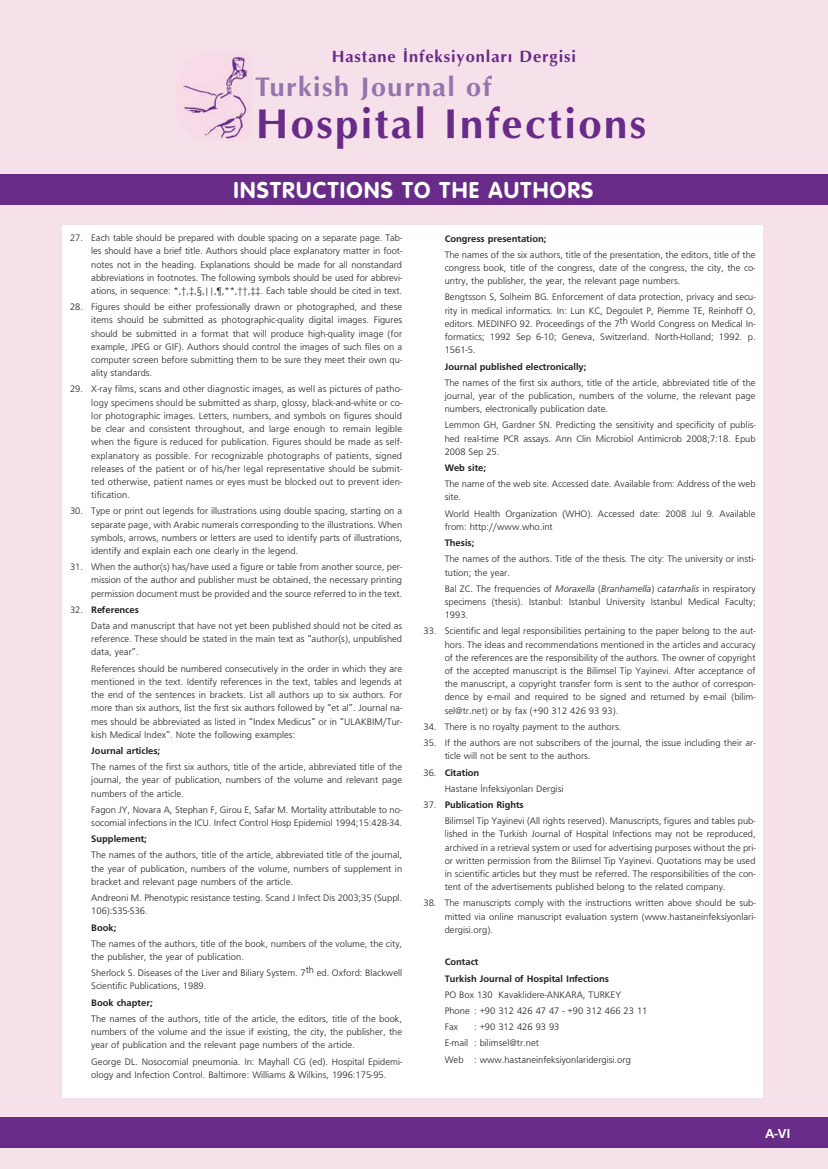
<style>
.page{position:relative;width:828px;height:1169px;background:#fff}
.page>*{position:absolute;margin:0;border:0;box-sizing:border-box;transform-origin:0 0}
.t1{font:700 42px "Optima";letter-spacing:.055em;color:#682b88}
.t2{font:700 27px "Optima";letter-spacing:.055em;color:#9573ac}
.t3{font:700 22.5px "VAG Rounded";letter-spacing:.055em;color:#fff}
.t4{font:700 16.5px "Optima";letter-spacing:.055em;color:#682b88}
.t5{font:700 13.5px "Frutiger";color:#fff}
.t6{font:300 9.75px/13.2px "Frutiger";color:#231f20;text-align:justify}
.t7{font:700 9.75px/16.2px "Frutiger";color:#231f20}
.s1{font-weight:700}
.s2{font-style:italic}
</style>
<div class="page">
<div style="left:0;top:0;width:828px;height:1168px;background:#f6e0ea"></div>
<div style="left:0;top:175px;width:828px;height:30px;background:#682b88"></div>
<div style="left:0;top:1117px;width:828px;height:31px;background:#682b88"></div>
<div style="left:63px;top:225px;width:700px;height:872px;background:#fff"></div>
<img style="left:181px;top:52px;width:71px;height:89px">
<h3 class="t4" style="left:332px;top:50px;width:246px">Hastane İnfeksiyonları Dergisi</h3>
<h2 class="t2" style="left:255px;top:75px;width:238px">Turkish Journal of</h2>
<h1 class="t1" style="left:256px;top:107px;width:392px">Hospital Infections</h1>
<h3 class="t3" style="left:233px;top:181px;width:361px">INSTRUCTIONS TO THE AUTHORS</h3>
<p class="t6" style="left:91px;top:232px;width:312px;text-indent:-21px">27. Each table should be prepared with double spacing on a separate page. Tab&shy;les should have a brief title. Authors should place explanatory matter in foot&shy;notes not in the heading. Explanations should be made for all nonstandard abbreviations in footnotes. The following symbols should be used for abbrevi&shy;ations, in sequence: *,†,‡,§,||,¶,**,††,‡‡. Each table should be cited in text.</p>
<p class="t6" style="left:91px;top:301px;width:312px;text-indent:-21px">28. Figures should be either professionally drawn or photographed, and these items should be submitted as photographic-quality digital images. Figures should be submitted in a format that will produce high-quality image (for example, JPEG or GIF). Authors should control the images of such files on a computer screen before submitting them to be sure they meet their own qu&shy;ality standards.</p>
<p class="t6" style="left:91px;top:383px;width:312px;text-indent:-21px">29. X-ray films, scans and other diagnostic images, as well as pictures of patho&shy;logy specimens should be submitted as sharp, glossy, black-and-white or co&shy;lor photographic images. Letters, numbers, and symbols on figures should be clear and consistent throughout, and large enough to remain legible when the figure is reduced for publication. Figures should be made as self&shy;explanatory as possible. For recognizable photographs of patients, signed releases of the patient or of his/her legal representative should be submit&shy;ted otherwise, patient names or eyes must be blocked out to prevent iden&shy;tification.</p>
<p class="t6" style="left:91px;top:505px;width:312px;text-indent:-21px">30. Type or print out legends for illustrations using double spacing, starting on a separate page, with Arabic numerals corresponding to the illustrations. When symbols, arrows, numbers or letters are used to identify parts of illustrations, identify and explain each one clearly in the legend.</p>
<p class="t6" style="left:91px;top:561px;width:312px;text-indent:-21px">31. When the author(s) has/have used a figure or table from another source, per&shy;mission of the author and publisher must be obtained, the necessary printing permission document must be provided and the source referred to in the text.</p>
<p class="t6" style="left:91px;top:602px;width:312px;line-height:16.2px;text-indent:-21px">32. <span class="s1">References<br></span>Data and manuscript that have not yet been published should not be cited as</p>
<p class="t6" style="left:91px;top:633px;width:312px">reference. These should be stated in the main text as “author(s), unpublished data, year”.</p>
<p class="t6" style="left:91px;top:662px;width:312px">References should be numbered consecutively in the order in which they are mentioned in the text. Identify references in the text, tables and legends at the end of the sentences in brackets. List all authors up to six authors. For more than six authors, list the first six authors followed by “et al”. Journal na&shy;mes should be abbreviated as listed in “Index Medicus” or in “ULAKBIM/Tur&shy;kish Medical Index”. Note the following examples:</p>
<p class="t7" style="left:91px;top:743px;width:70px">Journal articles;</p>
<p class="t6" style="left:91px;top:761px;width:312px">The names of the first six authors, title of the article, abbreviated title of the journal, the year of publication, numbers of the volume and relevant page numbers of the article.</p>
<p class="t6" style="left:91px;top:803px;width:312px">Fagon JY, Novara A, Stephan F, Girou E, Safar M. Mortality attributable to no&shy;socomial infections in the ICU. Infect Control Hosp Epidemiol 1994;15:428-34.</p>
<p class="t7" style="left:91px;top:831px;width:57px">Supplement;</p>
<p class="t6" style="left:91px;top:849px;width:312px">The names of the authors, title of the article, abbreviated title of the journal, the year of publication, numbers of the volume, numbers of supplement in bracket and relevant page numbers of the article.</p>
<p class="t6" style="left:91px;top:892px;width:312px">Andreoni M. Phenotypic resistance testing. Scand J Infect Dis 2003;35 (Suppl.<br>106):S35-S36.</p>
<p class="t7" style="left:91px;top:920px;width:27px">Book;</p>
<p class="t6" style="left:91px;top:937px;width:312px">The names of the authors, title of the book, numbers of the volume, the city, the publisher, the year of publication.</p>
<p class="t6" style="left:91px;top:967px;width:312px">Sherlock S. Diseases of the Liver and Biliary System. 7th ed. Oxford: Blackwell<br>Scientific Publications, 1989.</p>
<p class="t7" style="left:91px;top:995px;width:63px">Book chapter;</p>
<p class="t6" style="left:91px;top:1012px;width:312px">The names of the authors, title of the article, the editors, title of the book, numbers of the volume and the issue if existing, the city, the publisher, the year of publication and the relevant page numbers of the article.</p>
<p class="t6" style="left:91px;top:1055px;width:312px">George DL. Nosocomial pneumonia. In: Mayhall CG (ed). Hospital Epidemi&shy;ology and Infection Control. Baltimore: Williams &amp; Wilkins, 1996:175-95.</p>
<p class="t7" style="left:445px;top:231px;width:103px">Congress presentation;</p>
<p class="t6" style="left:445px;top:249px;width:312px">The names of the six authors, title of the presentation, the editors, title of the congress book, title of the congress, date of the congress, the city, the co&shy;untry, the publisher, the year, the relevant page numbers.</p>
<p class="t6" style="left:445px;top:291px;width:312px">Bengtsson S, Solheim BG. Enforcement of data protection, privacy and secu&shy;rity in medical informatics. In: Lun KC, Degoulet P, Piemme TE, Reinhoff O, editors. MEDINFO 92. Proceedings of the 7th World Congress on Medical In&shy;formatics; 1992 Sep 6-10; Geneva, Switzerland. North-Holland; 1992. p.<br>1561-5.</p>
<p class="t7" style="left:445px;top:359px;width:143px">Journal published electronically;</p>
<p class="t6" style="left:445px;top:376px;width:312px">The names of the first six authors, title of the article, abbreviated title of the journal, year of the publication, numbers of the volume, the relevant page numbers, electronically publication date.</p>
<p class="t6" style="left:445px;top:419px;width:312px">Lemmon GH, Gardner SN. Predicting the sensitivity and specificity of publis&shy;hed real-time PCR assays. Ann Clin Microbiol Antimicrob 2008;7:18. Epub 2008 Sep 25.</p>
<p class="t7" style="left:445px;top:460px;width:43px">Web site;</p>
<p class="t6" style="left:445px;top:478px;width:312px">The name of the web site. Accessed date. Available from: Address of the web site.</p>
<p class="t6" style="left:445px;top:507px;width:312px">World Health Organization (WHO). Accessed date: 2008 Jul 9. Available from: http://www.who.int</p>
<p class="t7" style="left:445px;top:535px;width:31px">Thesis;</p>
<p class="t6" style="left:445px;top:553px;width:312px">The names of the authors. Title of the thesis. The city: The university or insti&shy;tution; the year.</p>
<p class="t6" style="left:445px;top:582px;width:312px">Bal ZC. The frequencies of <span class="s2">Moraxella</span> (<span class="s2">Branhamella</span>) <span class="s2">catarrhalis</span> in respiratory specimens (thesis). Istanbul: Istanbul University Istanbul Medical Faculty; 1993.</p>
<p class="t6" style="left:445px;top:625px;width:312px;text-indent:-21px">33. Scientific and legal responsibilities pertaining to the paper belong to the aut&shy;hors. The ideas and recommendations mentioned in the articles and accuracy of the references are the responsibility of the authors. The owner of copyright of the accepted manuscript is the Bilimsel Tip Yayinevi. After acceptance of the manuscript, a copyright transfer form is sent to the author of correspon&shy;dence by e-mail and required to be signed and returned by e-mail (bilim&shy;sel@tr.net) or by fax (+90 312 426 93 93).</p>
<p class="t6" style="left:423px;top:720px;width:199px">34. There is no royalty payment to the authors.</p>
<p class="t6" style="left:445px;top:737px;width:312px;text-indent:-21px">35. If the authors are not subscribers of the journal, the issue including their ar&shy;ticle will not be sent to the authors.</p>
<p class="t6" style="left:445px;top:765px;width:120px;line-height:16.2px;text-indent:-21px">36. <span class="s1">Citation<br></span>Hastane ‹nfeksiyonlar› Dergisi</p>
<p class="t6" style="left:445px;top:797px;width:312px;line-height:16.2px;text-indent:-21px">37. <span class="s1">Publication Rights<br></span>Bilimsel Tip Yayinevi (All rights reserved). Manuscripts, figures and tables pub-</p>
<p class="t6" style="left:445px;top:828px;width:312px">lished in the Turkish Journal of Hospital Infections may not be reproduced, archived in a retrieval system or used for advertising purposes without the pri&shy;or written permission from the Bilimsel Tip Yayinevi. Quotations may be used in scientific articles but they must be referred. The responsibilities of the con&shy;tent of the advertisements published belong to the related company.</p>
<p class="t6" style="left:445px;top:897px;width:312px;text-indent:-21px">38. The manuscripts comply with the instructions written above should be sub&shy;mitted via online manuscript evaluation system (www.hastaneinfeksiyonlari&shy;dergisi.org).</p>
<p class="t7" style="left:445px;top:954px;width:166px">Contact<br>Turkish Journal of Hospital Infections</p>
<p class="t6" style="left:445px;top:987px;width:204px;line-height:16.2px;text-align:left">PO Box 130 Kavaklidere-ANKARA, TURKEY<br>Phone : +90 312 426 47 47 - +90 312 466 23 11<br>Fax</p>
<p class="t6" style="left:445px;top:1019px;width:188px;line-height:16.2px;text-align:left;text-indent:29px">: +90 312 426 93 93<br>E-mail : bilimsel@tr.net<br>Web : www.hastaneinfeksiyonlaridergisi.org</p>
<h3 class="t5" style="left:765px;top:1128px;width:27px">A-VI</h3>
</div>
